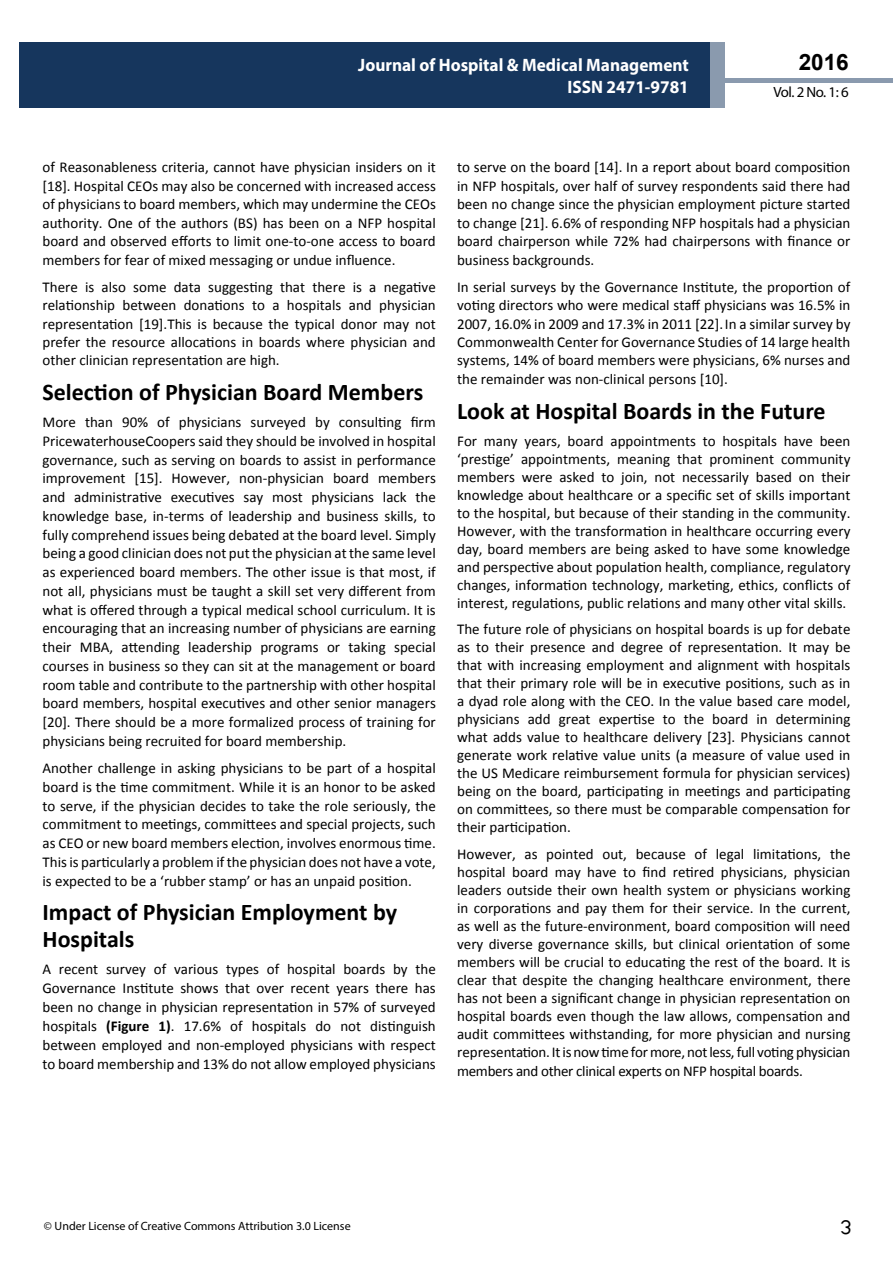
<style>
.page{position:relative;width:893px;height:1263px;background:#fff}
.page>*{position:absolute;margin:0;border:0;box-sizing:border-box;transform-origin:0 0}
.t1{font:25.5px "Tunga";color:#000}
.t2{font:700 24px/26.4px "Calibri";color:#000}
.t3{font:700 22.5px "Arial";color:#000}
.t4{font:700 18px/21.6px "Myriad Pro";color:#fff;text-align:right;scale:.96 1}
.t5{font:15px/18.8px "Calibri";color:#000;text-align:justify}
.t6{font:14.85px "Myriad Pro";color:#000}
.t7{font:12px "Myriad Pro";color:#000}
.s1{font-weight:700}
</style>
<div class="page">
<hr style="left:725px;top:78px;width:168px;height:4px;background:#8a9aae">
<div style="left:19px;top:42px;width:690px;height:66px;background:#16365d"></div>
<div style="left:709px;top:42px;width:16px;height:66px;background:#8a9aae"></div>
<p class="t4" style="left:517px;top:53px;width:198px">ARCHIVOS DE MEDICINA<br>ISSN 1698-9465</p>
<h3 class="t3" style="left:799px;top:47px;width:52px">2016</h3>
<p class="t4" style="left:358px;top:54px;width:346px">Journal of Hospital &amp; Medical Management<br>ISSN 2471-9781</p>
<p class="t6" style="left:773px;top:83px;width:77px">Vol. 2 No. 1: 6</p>
<p class="t5" style="left:43px;top:158px;width:395px">of Reasonableness criteria, cannot have physician insiders on it [18]. Hospital CEOs may also be concerned with increased access of physicians to board members, which may undermine the CEOs authority. One of the authors (BS) has been on a NFP hospital board and observed efforts to limit one-to-one access to board members for fear of mixed messaging or undue influence.</p>
<p class="t5" style="left:43px;top:277px;width:395px">There is also some data suggesting that there is a negative relationship between donations to a hospitals and physician representation [19].This is because the typical donor may not prefer the resource allocations in boards where physician and other clinician representation are high.</p>
<h2 class="t2" style="left:43px;top:379px;width:382px">Selection of Physician Board Members</h2>
<p class="t5" style="left:43px;top:413px;width:395px">More than 90% of physicians surveyed by consulting firm PricewaterhouseCoopers said they should be involved in hospital governance, such as serving on boards to assist in performance improvement [15]. However, non-physician board members and administrative executives say most physicians lack the knowledge base, in-terms of leadership and business skills, to fully comprehend issues being debated at the board level. Simply being a good clinician does not put the physician at the same level as experienced board members. The other issue is that most, if not all, physicians must be taught a skill set very different from what is offered through a typical medical school curriculum. It is encouraging that an increasing number of physicians are earning their MBA, attending leadership programs or taking special courses in business so they can sit at the management or board room table and contribute to the partnership with other hospital board members, hospital executives and other senior managers [20]. There should be a more formalized process of training for physicians being recruited for board membership.</p>
<p class="t5" style="left:43px;top:759px;width:395px">Another challenge in asking physicians to be part of a hospital board is the time commitment. While it is an honor to be asked to serve, if the physician decides to take the role seriously, the commitment to meetings, committees and special projects, such as CEO or new board members election, involves enormous time.<br>This is particularly a problem if the physician does not have a vote, is expected to be a ‘rubber stamp’ or has an unpaid position.</p>
<h2 class="t2" style="left:43px;top:899px;width:356px">Impact of Physician Employment by<br>Hospitals</h2>
<p class="t5" style="left:43px;top:960px;width:395px">A recent survey of various types of hospital boards by the Governance Institute shows that over recent years there has been no change in physician representation in 57% of surveyed hospitals <span class="s1">(Figure 1)</span>. 17.6% of hospitals do not distinguish between employed and non-employed physicians with respect to board membership and 13% do not allow employed physicians</p>
<p class="t5" style="left:457px;top:158px;width:395px">to serve on the board [14]. In a report about board composition in NFP hospitals, over half of survey respondents said there had been no change since the physician employment picture started to change [21]. 6.6% of responding NFP hospitals had a physician board chairperson while 72% had chairpersons with finance or business backgrounds.</p>
<p class="t5" style="left:457px;top:277px;width:395px">In serial surveys by the Governance Institute, the proportion of voting directors who were medical staff physicians was 16.5% in 2007, 16.0% in 2009 and 17.3% in 2011 [22].In a similar survey by Commonwealth Center for Governance Studies of 14 large health systems, 14% of board members were physicians, 6% nurses and the remainder was non-clinical persons [10].</p>
<h2 class="t2" style="left:457px;top:398px;width:370px">Look at Hospital Boards in the Future</h2>
<p class="t5" style="left:457px;top:432px;width:395px;line-height:18px">For many years, board appointments to hospitals have been ‘prestige’ appointments, meaning that prominent community members were asked to join, not necessarily based on their knowledge about healthcare or a specific set of skills important to the hospital, but because of their standing in the community.<br>However, with the transformation in healthcare occurring every day, board members are being asked to have some knowledge and perspective about population health, compliance, regulatory changes, information technology, marketing, ethics, conflicts of interest, regulations, public relations and many other vital skills.</p>
<p class="t5" style="left:457px;top:620px;width:395px;line-height:18px">The future role of physicians on hospital boards is up for debate as to their presence and degree of representation. It may be that with increasing employment and alignment with hospitals that their primary role will be in executive positions, such as in a dyad role along with the CEO. In the value based care model, physicians add great expertise to the board in determining what adds value to healthcare delivery [23]. Physicians cannot generate work relative value units (a measure of value used in the US Medicare reimbursement formula for physician services) being on the board, participating in meetings and participating on committees, so there must be comparable compensation for their participation.</p>
<p class="t5" style="left:457px;top:845px;width:395px;line-height:18.1px">However, as pointed out, because of legal limitations, the hospital board may have to find retired physicians, physician leaders outside their own health system or physicians working in corporations and pay them for their service. In the current, as well as the future-environment, board composition will need very diverse governance skills, but clinical orientation of some members will be crucial to educating the rest of the board. It is clear that despite the changing healthcare environment, there has not been a significant change in physician representation on hospital boards even though the law allows, compensation and audit committees withstanding, for more physician and nursing representation. It is now time for more, not less, full voting physician members and other clinical experts on NFP hospital boards.</p>
<p class="t7" style="left:44px;top:1218px;width:308px">© Under License of Creative Commons Attribution 3.0 License</p>
<h1 class="t1" style="left:840px;top:1210px;width:13px">3</h1>
</div>
